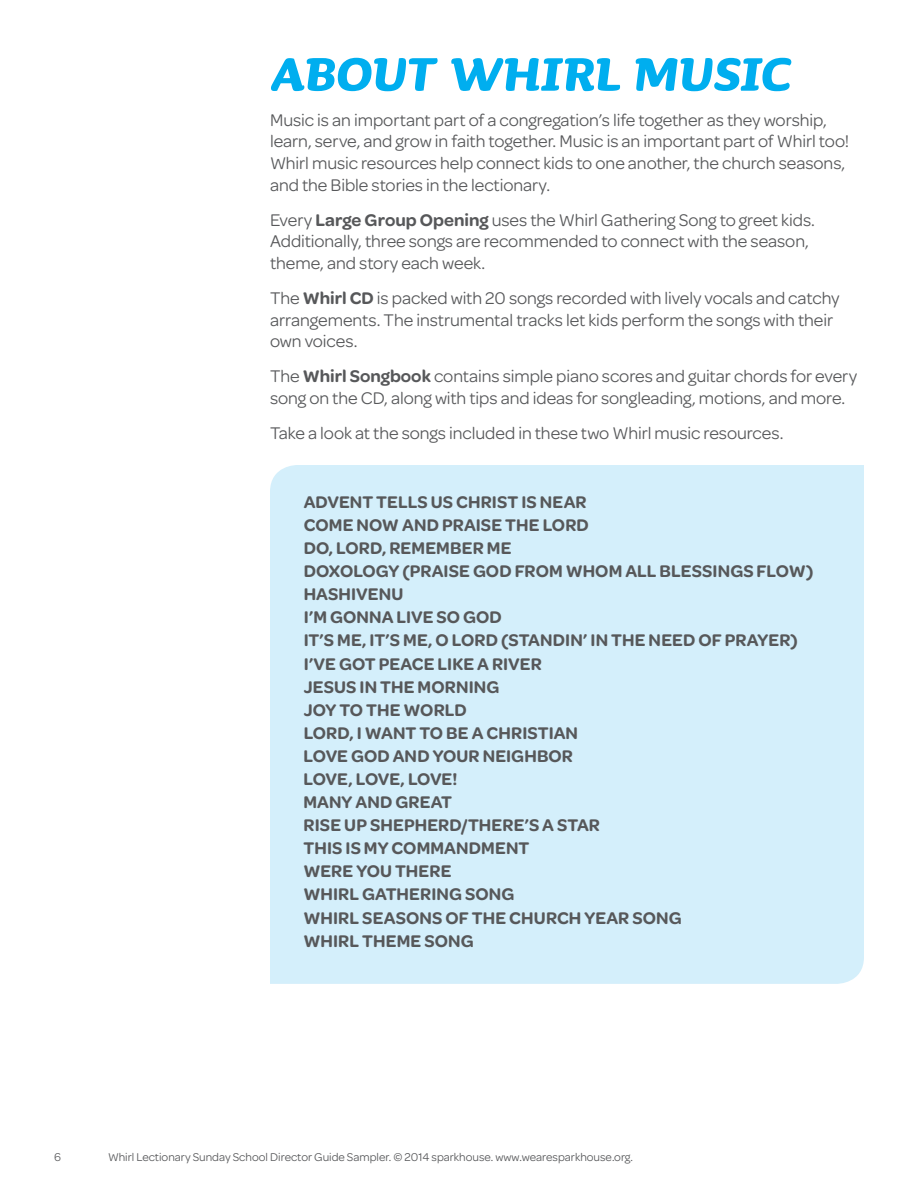
<style>
.page{position:relative;width:918px;height:1188px;background:#fff}
.page>*{position:absolute;margin:0;border:0;box-sizing:border-box;transform-origin:0 0}
.t1{font:italic 700 60px "Sauna";letter-spacing:.01em;color:#00aeef}
.t2{font:18px/21.6px "Omnes";letter-spacing:-.005em;color:#57585a}
.t3{font:600 18px/23.1px "Omnes";letter-spacing:.01em;color:#57585a}
.t4{font:12px "Omnes";color:#57585a}
.s1{font-weight:600}
</style>
<div class="page">
<div style="left:270px;top:465px;width:594px;height:519px;background:#d4effb"></div>
<h1 class="t1" style="left:270px;top:36px;width:522px">About Whirl Music</h1>
<p class="t2" style="left:270px;top:109px;width:581px">Music is an important part of a congregation’s life together as they worship, learn, serve, and grow in faith together. Music is an important part of Whirl too!<br>Whirl music resources help connect kids to one another, the church seasons, and the Bible stories in the lectionary.</p>
<p class="t2" style="left:270px;top:209px;width:547px">Every <span class="s1">LARGE GROUP OPENING</span> uses the Whirl Gathering Song to greet kids.<br>Additionally, three songs are recommended to connect with the season, theme, and story each week.</p>
<p class="t2" style="left:270px;top:287px;width:571px">The <span class="s1">WHIRL CD</span> is packed with 20 songs recorded with lively vocals and catchy arrangements. The instrumental tracks let kids perform the songs with their own voices.</p>
<p class="t2" style="left:270px;top:366px;width:589px">The <span class="s1">WHIRL SONGBOOK</span> contains simple piano scores and guitar chords for every song on the CD, along with tips and ideas for songleading, motions, and more.</p>
<p class="t2" style="left:270px;top:422px;width:515px">Take a look at the songs included in these two Whirl music resources.</p>
<p class="t3" style="left:304px;top:490px;width:105px">ADVENT TELLS</p>
<p class="t3" style="left:431px;top:490px;width:157px">US CHRIST IS NEAR</p>
<p class="t3" style="left:304px;top:513px;width:68px">COM E NOW</p>
<p class="t3" style="left:304px;top:513px;width:285px;text-indent:98px">AND PRAISE THE LORD<br>DO, LORD, REMEMBER ME<br>DOXOLOG</p>
<p class="t3" style="left:389px;top:560px;width:381px">Y (PRAISE GOD FROM WHOM ALL BLESSINGS FLOW</p>
<p class="t3" style="left:806px;top:560px;width:9px">)</p>
<p class="t3" style="left:304px;top:583px;width:13px">HAS</p>
<p class="t3" style="left:304px;top:583px;width:496px;text-indent:35px">HIVENU<br>I’M GONNA LIVE SO GOD<br>IT’S ME, IT’S ME, O LORD (STANDIN’ IN THE NEED OF PRAYER)<br>I’VE GOT PEACE LIKE A RIVER<br>JESUS</p>
<p class="t3" style="left:304px;top:675px;width:276px;text-indent:56px">IN THE MORNING<br>JOY TO THE WORLD<br>LORD, I WANT TO BE A CHRISTIAN<br>LOVE GOD AND YOU</p>
<p class="t3" style="left:469px;top:744px;width:106px">R NEIGHBOR</p>
<p class="t3" style="left:304px;top:767px;width:298px">LOVE, LOVE, LOVE!<br>MANY AND GREAT<br>RISE UP SHEPHERD/THERE’S A STAR<br>THIS IS MY COMMA</p>
<p class="t3" style="left:456px;top:837px;width:75px">NDMENT</p>
<p class="t3" style="left:304px;top:860px;width:66px">WERE YOU</p>
<p class="t3" style="left:304px;top:860px;width:209px;text-indent:92px">THERE<br>WHIRL GATHERING SONG<br>WHIRL SEASO</p>
<p class="t3" style="left:303px;top:906px;width:376px;text-indent:116px">NS OF THE CHURCH YEAR SONG<br>WHIRL THEME SONG</p>
<p class="t4" style="left:54px;top:1150px;width:8px">6</p>
<p class="t4" style="left:108px;top:1150px;width:527px">Whirl Lectionary Sunday School Director Guide Sampler. © 2014 sparkhouse. www.wearesparkhouse.org.</p>
</div>
